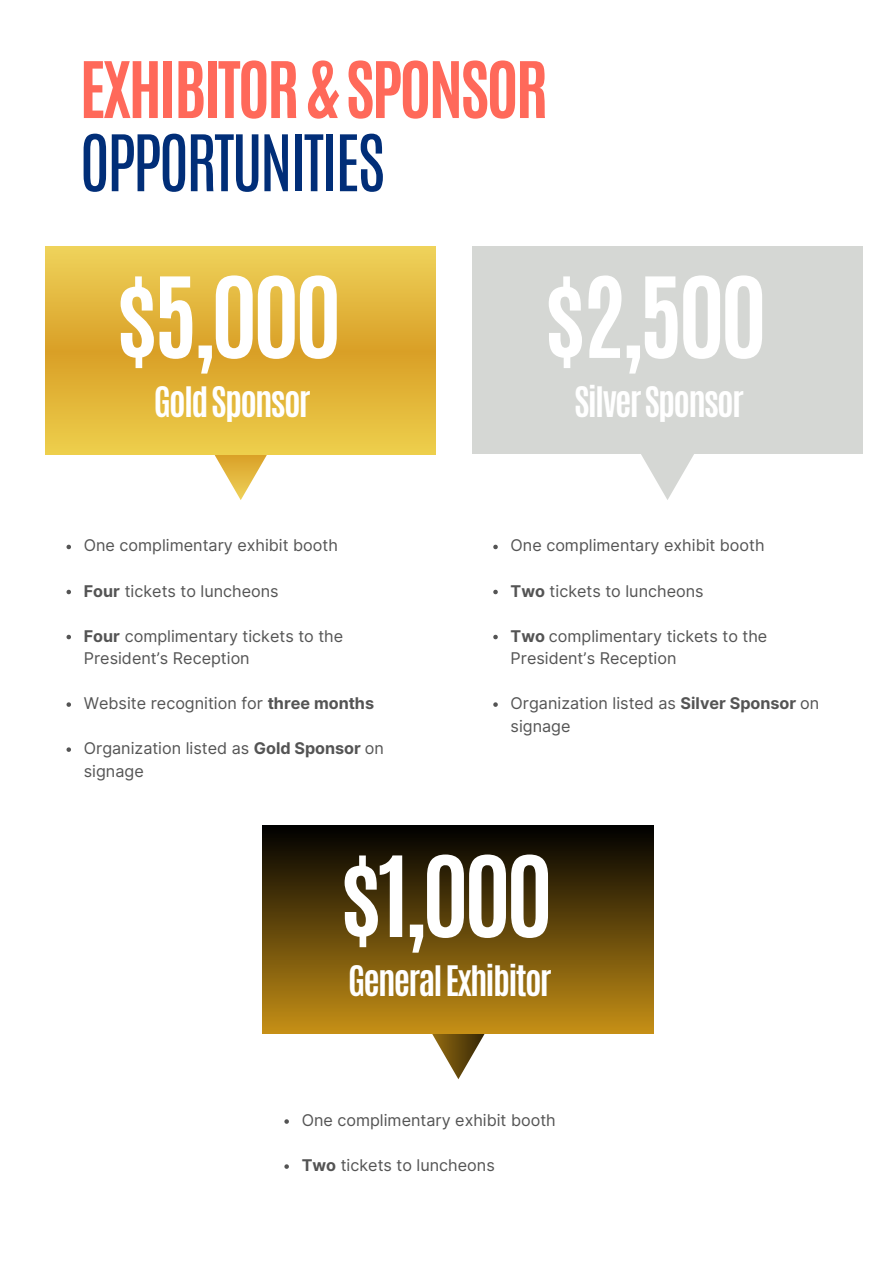
<style>
.page{position:relative;width:894px;height:1264px;background:#fff}
.page>*{position:absolute;margin:0;border:0;box-sizing:border-box;transform-origin:0 0}
.t1{font:700 94.8px "Antonio";letter-spacing:-.05em;color:#fff}
.t2{font:700 66.15px/73.2px "Antonio";letter-spacing:-.045em;color:#ff695a}
.t3{font:700 35.1px "Antonio";letter-spacing:-.05em;color:#fff}
.t4{font:16.2px/22.5px "Inter";color:#545454}
.s1{font-weight:400;color:#012e78}
.s2{font-weight:700}
</style>
<div class="page">
<svg style="left:187px;top:454px;width:107px;height:46px"></svg>
<svg style="left:45px;top:247px;width:391px;height:207px;background:#e3b83c"></svg>
<svg style="left:66px;top:544px;width:5px;height:5px"></svg>
<svg style="left:66px;top:589px;width:5px;height:5px"></svg>
<svg style="left:66px;top:634px;width:5px;height:5px"></svg>
<svg style="left:66px;top:702px;width:5px;height:5px"></svg>
<svg style="left:66px;top:747px;width:5px;height:5px"></svg>
<svg style="left:641px;top:454px;width:53px;height:46px"></svg>
<div style="left:472px;top:247px;width:390px;height:207px;background:#d5d7d4"></div>
<svg style="left:493px;top:544px;width:4px;height:5px"></svg>
<svg style="left:493px;top:589px;width:4px;height:5px"></svg>
<svg style="left:493px;top:634px;width:4px;height:5px"></svg>
<svg style="left:493px;top:702px;width:4px;height:5px"></svg>
<svg style="left:405px;top:1033px;width:106px;height:46px"></svg>
<div style="left:263px;top:825px;width:390px;height:208px;background:linear-gradient(to bottom,#000,#c58f16)"></div>
<svg style="left:284px;top:1119px;width:5px;height:4px"></svg>
<svg style="left:284px;top:1164px;width:5px;height:4px"></svg>
<h2 class="t2" style="left:80px;top:53px;width:470px">EXHIBITOR&amp;SPONSOR<br><span class="s1">OPPORTUNITIES</span></h2>
<h3 class="t1" style="left:117px;top:249px;width:226px">$5,000</h3>
<h3 class="t3" style="left:154px;top:377px;width:158px">GoldSponsor</h3>
<h1 class="t4" style="left:84px;top:534px;width:255px">One complimentary exhibit booth</h1>
<h1 class="t4" style="left:84px;top:579px;width:196px"><span class="s2">Four</span> tickets to luncheons</h1>
<p class="t4" style="left:84px;top:624px;width:261px"><span class="s2">Four</span> complimentary tickets to the<br>President’s Reception</p>
<p class="t4" style="left:84px;top:692px;width:292px">Website recognition for <span class="s2">three months</span></p>
<p class="t4" style="left:84px;top:737px;width:301px">Organization listed as <span class="s2">Gold Sponsor</span> on signage</p>
<p class="t1" style="left:544px;top:249px;width:224px">$2,500</p>
<p class="t3" style="left:574px;top:377px;width:171px">SilverSponsor</p>
<p class="t4" style="left:510px;top:534px;width:255px">One complimentary exhibit booth</p>
<p class="t4" style="left:510px;top:579px;width:194px"><span class="s2">Two</span> tickets to luncheons</p>
<p class="t4" style="left:510px;top:624px;width:258px"><span class="s2">Two</span> complimentary tickets to the<br>President’s Reception</p>
<p class="t4" style="left:510px;top:692px;width:310px">Organization listed as <span class="s2">Silver Sponsor</span> on signage</p>
<h3 class="t1" style="left:341px;top:828px;width:214px">$1,000</h3>
<h1 class="t3" style="left:348px;top:956px;width:205px">GeneralExhibitor</h1>
<p class="t4" style="left:301px;top:1108px;width:255px">One complimentary exhibit booth</p>
<p class="t4" style="left:301px;top:1153px;width:194px"><span class="s2">Two</span> tickets to luncheons</p>
</div>
